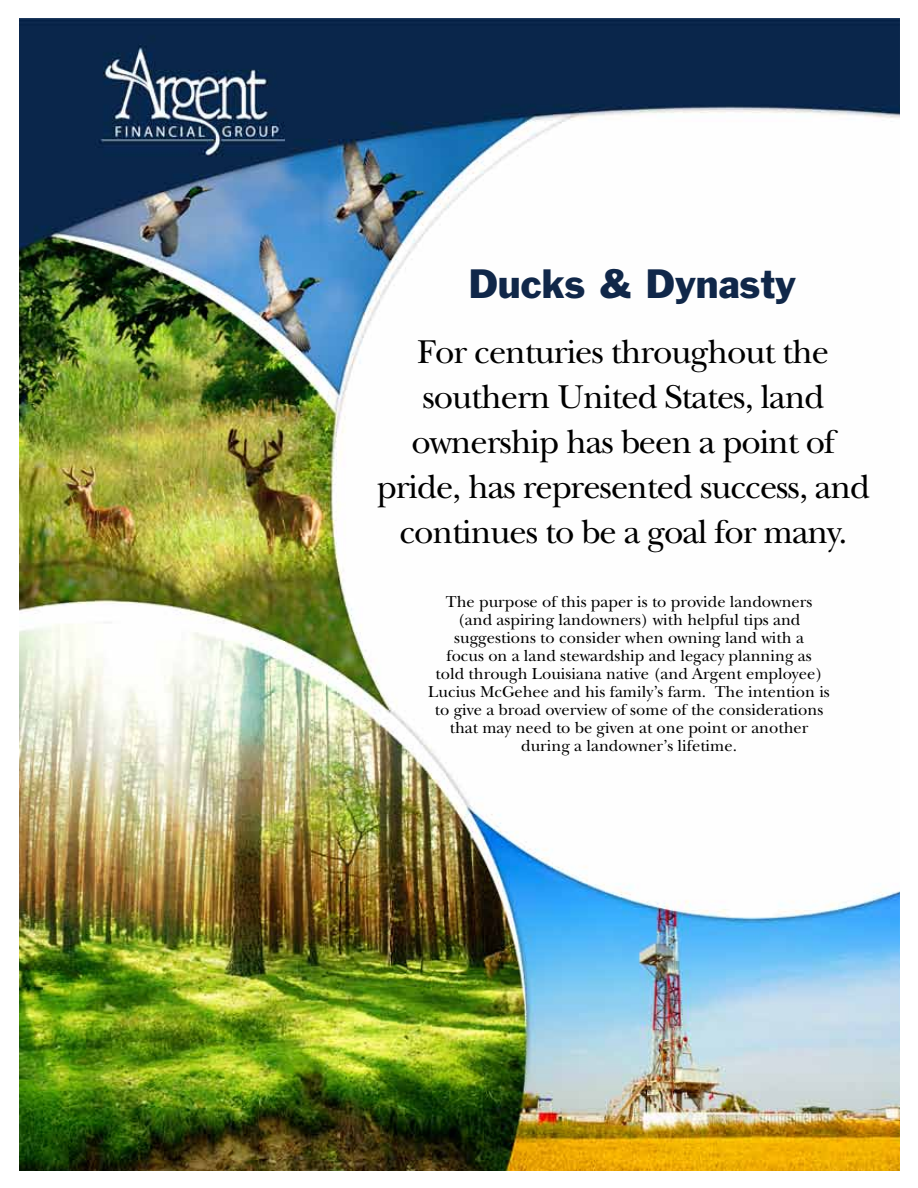
<style>
.page{position:relative;width:918px;height:1188px;background:#fff}
.page>*{position:absolute;margin:0;border:0;box-sizing:border-box;transform-origin:0 0}
.t1{font:37.5px "Franklin Gothic Medium S Si";color:#102749}
.t2{font:34.5px/45px "New Baskerville";letter-spacing:-.03em;color:#000;text-align:center}
.t3{font:16.5px/18px "New Baskerville";color:#000;text-align:center}
</style>
<div class="page">
<img style="left:19px;top:19px;width:881px;height:1152px">
<h1 class="t1" style="left:469px;top:260px;width:329px">Ducks &amp; Dynasty</h1>
<h2 class="t2" style="left:377px;top:330px;width:495px">For centuries throughout the southern United States, land ownership has been a point of pride, has represented success, and continues to be a goal for many.</h2>
<p class="t3" style="left:428px;top:593px;width:403px">The purpose of this paper is to provide landowners (and aspiring landowners) with helpful tips and suggestions to consider when owning land with a<br>focus on a land stewardship and legacy planning as<br>told through Louisiana native (and Argent employee)<br>Lucius McGehee and his family’s farm. The intention is to give a broad overview of some of the considerations that may need to be given at one point or another during a landowner’s lifetime.</p>
</div>
